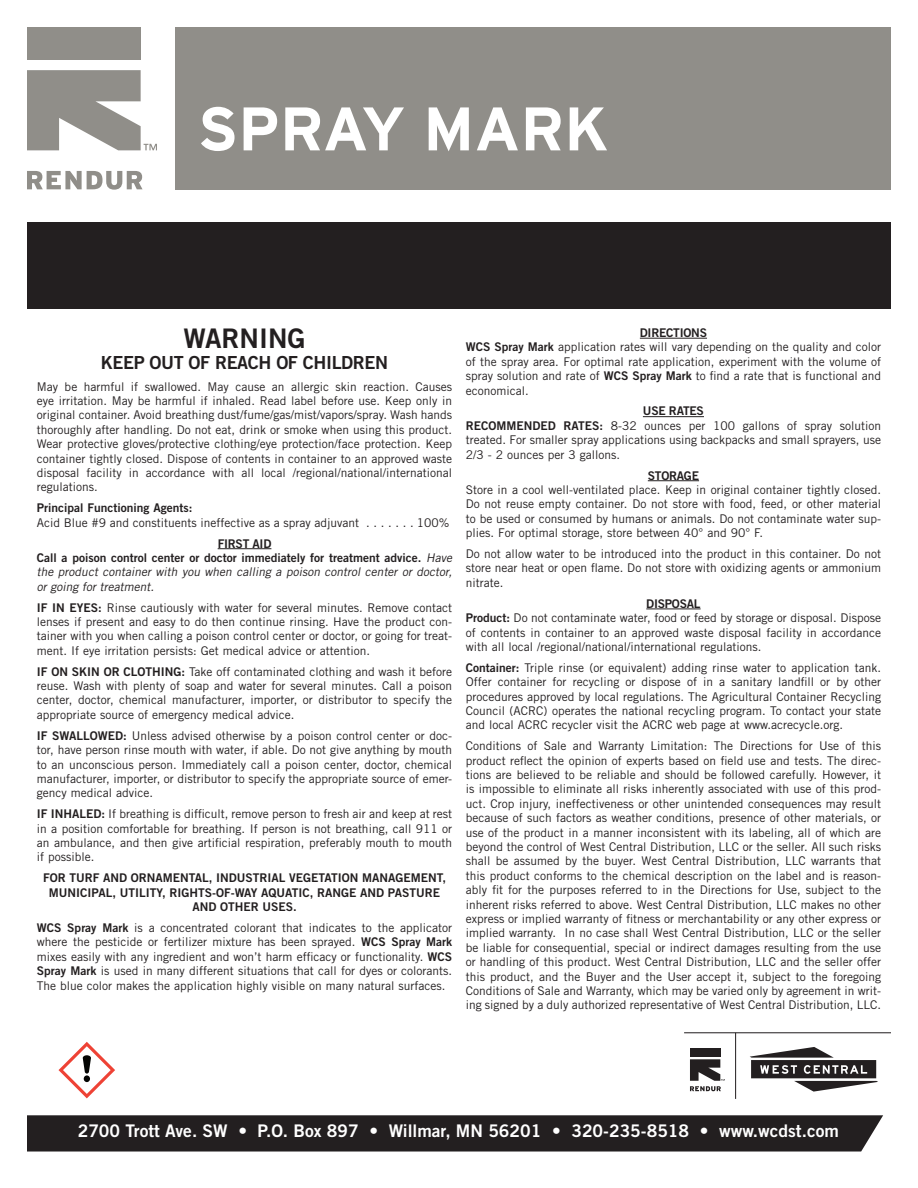
<style>
.page{position:relative;width:918px;height:1188px;background:#fff}
.page>*{position:absolute;margin:0;border:0;box-sizing:border-box;transform-origin:0 0}
.t1{font:700 61.35px "Interstate";color:#fff}
.t2{font:27px "Trade Gothic LT Std Bd 2";color:#231f20}
.t3{font:18px "Trade Gothic LT Std Bd 2";letter-spacing:-.02em;color:#231f20}
.t4{font:17.4px "Trade Gothic LT Std Bd 2";color:#fff}
.t5{font:12px/14.4px "Trade Gothic LT Std";color:#231f20;text-align:justify}
.t6{font:italic 12px/14.4px "Trade Gothic LT Std";color:#231f20;text-align:justify}
.t7{font:12px/14.4px "Trade Gothic LT Std Bd 2";color:#231f20;text-align:center}
.t8{font:12px "Trade Gothic LT Std Bd 2";letter-spacing:-.02em;color:#231f20}
.s1{font-family:"Trade Gothic LT Std Bd 2";font-style:normal}
.s2{font-family:"Trade Gothic LT Std Bd 2"}
</style>
<div class="page">
<div style="left:27px;top:222px;width:864px;height:87px;background:#231f20"></div>
<hr style="left:218px;top:548px;width:53px;height:1px;background:#231f20">
<hr style="left:640px;top:338px;width:67px;height:1px;background:#231f20">
<hr style="left:643px;top:416px;width:61px;height:1px;background:#231f20">
<hr style="left:648px;top:480px;width:51px;height:1px;background:#231f20">
<hr style="left:646px;top:609px;width:55px;height:1px;background:#231f20">
<svg style="left:750px;top:1047px;width:128px;height:45px"></svg>
<div style="left:690px;top:1048px;width:30px;height:8px;background:#231f20"></div>
<svg style="left:690px;top:1059px;width:35px;height:32px"></svg>
<hr style="left:684px;top:1032px;width:207px;height:1px;background:#231f20">
<hr style="left:735px;top:1033px;width:1px;height:66px;background:#231f20">
<div style="left:27px;top:1115px;width:856px;height:37px;background:#231f20"></div>
<svg style="left:59px;top:1042px;width:56px;height:56px"></svg>
<div style="left:176px;top:27px;width:715px;height:163px;background:#908e89"></div>
<div style="left:27px;top:27px;width:114px;height:32px;background:#908e89"></div>
<svg style="left:27px;top:171px;width:116px;height:19px"></svg>
<svg style="left:27px;top:70px;width:130px;height:80px"></svg>
<p class="t1" style="left:198px;top:95px;width:412px">SPRAY MARK</p>
<p class="t2" style="left:184px;top:321px;width:123px">WARNING</p>
<p class="t3" style="left:101px;top:352px;width:289px">KEEP OUT OF REACH OF CHILDREN</p>
<p class="t5" style="left:37px;top:379px;width:417px">May be harmful if swallowed. May cause an allergic skin reaction. Causes eye irritation. May be harmful if inhaled. Read label before use. Keep only in original container. Avoid breathing dust/fume/gas/mist/vapors/spray. Wash hands thoroughly after handling. Do not eat, drink or smoke when using this product.<br>Wear protective gloves/protective clothing/eye protection/face protection. Keep container tightly closed. Dispose of contents in container to an approved waste disposal facility in accordance with all local /regional/national/international regulations.</p>
<p class="t7" style="left:37px;top:501px;width:157px">Principal Functioning Agents:</p>
<p class="t5" style="left:37px;top:515px;width:331px">Acid Blue #9 and constituents ineffective as a spray adjuvant .......</p>
<p class="t5" style="left:417px;top:515px;width:34px">100%</p>
<p class="t8" style="left:218px;top:536px;width:55px">FIRST AID</p>
<p class="t6" style="left:37px;top:550px;width:419px"><span class="s1">Call a poison control center or doctor immediately for treatment advice.</span> Have the product container with you when calling a poison control center or doctor, or going for treatment.</p>
<p class="t5" style="left:37px;top:600px;width:417px"><span class="s2">IF IN EYES:</span> Rinse cautiously with water for several minutes. Remove contact lenses if present and easy to do then continue rinsing. Have the product con&shy;tainer with you when calling a poison control center or doctor, or going for treat&shy;ment. If eye irritation persists: Get medical advice or attention.</p>
<p class="t5" style="left:37px;top:664px;width:417px"><span class="s2">IF ON SKIN OR CLOTHING:</span> Take off contaminated clothing and wash it before reuse. Wash with plenty of soap and water for several minutes. Call a poison center, doctor, chemical manufacturer, importer, or distributor to specify the appropriate source of emergency medical advice.</p>
<p class="t5" style="left:37px;top:728px;width:417px"><span class="s2">IF SWALLOWED:</span> Unless advised otherwise by a poison control center or doc&shy;tor, have person rinse mouth with water, if able. Do not give anything by mouth to an unconscious person. Immediately call a poison center, doctor, chemical manufacturer, importer, or distributor to specify the appropriate source of emer&shy;gency medical advice.</p>
<p class="t5" style="left:37px;top:807px;width:417px"><span class="s2">IF INHALED:</span> If breathing is difficult, remove person to fresh air and keep at rest in a position comfortable for breathing. If person is not breathing, call 911 or an ambulance, and then give artificial respiration, preferably mouth to mouth if possible.</p>
<p class="t7" style="left:43px;top:871px;width:404px">FOR TURF AND ORNAMENTAL, INDUSTRIAL VEGETATION MANAGEMENT,<br>MUNICIPAL, UTILITY, RIGHTS-OF-WAY AQUATIC, RANGE AND PASTURE<br>AND OTHER USES.</p>
<p class="t5" style="left:37px;top:920px;width:417px"><span class="s2">WCS Spray Mark</span> is a concentrated colorant that indicates to the applicator where the pesticide or fertilizer mixture has been sprayed. <span class="s2">WCS Spray Mark </span>mixes easily with any ingredient and won’t harm efficacy or functionality. <span class="s2">WCS Spray Mark</span> is used in many different situations that call for dyes or colorants.<br>The blue color makes the application highly visible on many natural surfaces.</p>
<p class="t8" style="left:640px;top:325px;width:69px">DIRECTIONS</p>
<p class="t5" style="left:466px;top:340px;width:417px"><span class="s2">WCS Spray Mark</span> application rates will vary depending on the quality and color of the spray area. For optimal rate application, experiment with the volume of spray solution and rate of <span class="s2">WCS Spray Mark</span> to find a rate that is functional and economical.</p>
<p class="t8" style="left:643px;top:404px;width:63px">USE RATES</p>
<p class="t5" style="left:466px;top:418px;width:417px"><span class="s2">RECOMMENDED RATES:</span> 8-32 ounces per 100 gallons of spray solution treated. For smaller spray applications using backpacks and small sprayers, use 2/3 - 2 ounces per 3 gallons.</p>
<p class="t8" style="left:648px;top:468px;width:53px">STORAGE</p>
<p class="t5" style="left:466px;top:482px;width:417px">Store in a cool well-ventilated place. Keep in original container tightly closed.<br>Do not reuse empty container. Do not store with food, feed, or other material to be used or consumed by humans or animals. Do not contaminate water sup&shy;plies. For optimal storage, store between 40° and 90° F.</p>
<p class="t5" style="left:466px;top:546px;width:417px">Do not allow water to be introduced into the product in this container. Do not store near heat or open flame. Do not store with oxidizing agents or ammonium nitrate.</p>
<p class="t8" style="left:646px;top:596px;width:56px">DISPOSAL</p>
<p class="t5" style="left:466px;top:610px;width:417px"><span class="s2">Product:</span> Do not contaminate water, food or feed by storage or disposal. Dispose of contents in container to an approved waste disposal facility in accordance with all local /regional/national/international regulations.</p>
<p class="t5" style="left:466px;top:660px;width:417px"><span class="s2">Container:</span> Triple rinse (or equivalent) adding rinse water to application tank.<br>Offer container for recycling or dispose of in a sanitary landfill or by other procedures approved by local regulations. The Agricultural Container Recycling Council (ACRC) operates the national recycling program. To contact your state and local ACRC recycler visit the ACRC web page at www.acrecycle.org.</p>
<p class="t5" style="left:466px;top:739px;width:417px">Conditions of Sale and Warranty Limitation: The Directions for Use of this product reflect the opinion of experts based on field use and tests. The direc&shy;tions are believed to be reliable and should be followed carefully. However, it is impossible to eliminate all risks inherently associated with use of this prod&shy;uct. Crop injury, ineffectiveness or other unintended consequences may result because of such factors as weather conditions, presence of other materials, or use of the product in a manner inconsistent with its labeling, all of which are beyond the control of West Central Distribution, LLC or the seller. All such risks shall be assumed by the buyer. West Central Distribution, LLC warrants that this product conforms to the chemical description on the label and is reason&shy;ably fit for the purposes referred to in the Directions for Use, subject to the inherent risks referred to above. West Central Distribution, LLC makes no other express or implied warranty of fitness or merchantability or any other express or implied warranty. In no case shall West Central Distribution, LLC or the seller be liable for consequential, special or indirect damages resulting from the use or handling of this product. West Central Distribution, LLC and the seller offer this product, and the Buyer and the User accept it, subject to the foregoing Conditions of Sale and Warranty, which may be varied only by agreement in writ&shy;ing signed by a duly authorized representative of West Central Distribution, LLC.</p>
<p class="t4" style="left:78px;top:1120px;width:763px">2700 Trott Ave. SW • P.O. Box 897 • Willmar, MN 56201 • 320-235-8518 • www.wcdst.com</p>
</div>
